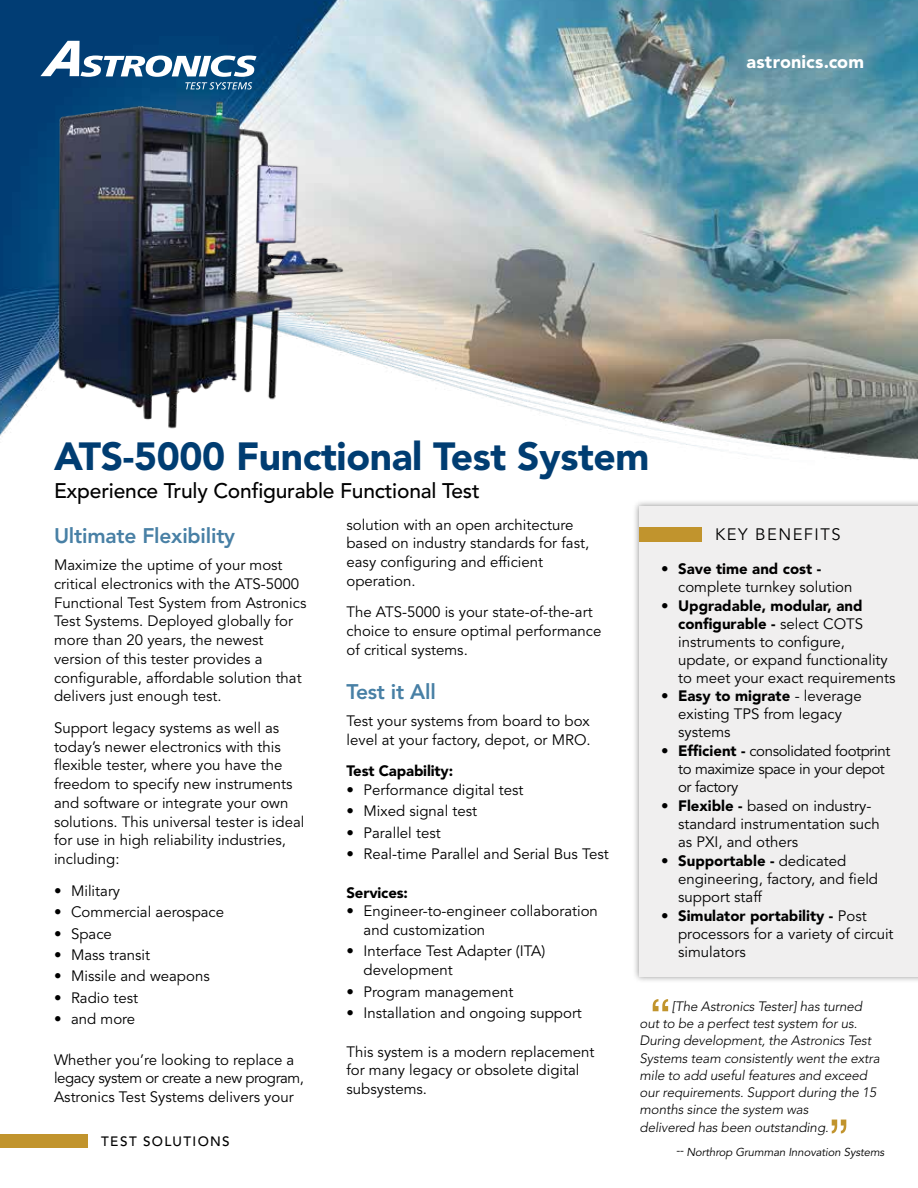
<style>
.page{position:relative;width:918px;height:1188px;background:#fff}
.page>*{position:absolute;margin:0;border:0;box-sizing:border-box;transform-origin:0 0}
.t1{font:900 39px "Avenir LT Std";letter-spacing:-.01em;color:#003d72}
.t2{font:500 21px "Avenir LT Std";letter-spacing:-.01em;color:#000}
.t3{font:800 21px "Avenir LT Std";letter-spacing:-.01em;color:#4880a5}
.t4{font:900 18px "Avenir LT Std";letter-spacing:.005em;color:#fff}
.t5{font:16.5px "Avenir LT Std";letter-spacing:.09em;color:#000}
.t6{font:15px/18.8px "Avenir LT Std";color:#000}
.t7{font:15px/18px "Avenir LT Std";letter-spacing:-.025em;color:#000}
.t8{font:900 15px "Avenir LT Std";letter-spacing:-.01em;color:#000}
.t9{font:italic 300 13.5px/17.2px "Avenir LT Std";letter-spacing:-.01em;color:#000}
.t10{font:500 13.5px "Avenir LT Std";letter-spacing:.1em;color:#000}
.t11{font:italic 11.4px "Avenir LT Std";letter-spacing:-.01em;color:#000}
.s1{font-weight:900}
</style>
<div class="page">
<img style="left:0;top:0;width:918px;height:460px">
<div style="left:633px;top:499px;width:285px;height:485px;background:#000;opacity:.4"></div>
<div style="left:640px;top:506px;width:278px;height:470px;background:#f0efef"></div>
<div style="left:640px;top:527px;width:62px;height:15px;background:#c1942d"></div>
<img style="left:50px;top:101px;width:296px;height:332px">
<div style="left:0;top:1134px;width:88px;height:14px;background:#c1942d"></div>
<svg style="left:40px;top:41px;width:217px;height:49px"></svg>
<svg style="left:653px;top:999px;width:15px;height:12px"></svg>
<svg style="left:832px;top:1120px;width:14px;height:13px"></svg>
<p class="t4" style="left:747px;top:51px;width:119px">astronics.com</p>
<h1 class="t1" style="left:54px;top:433px;width:597px">ATS-5000 Functional Test System</h1>
<h2 class="t2" style="left:54px;top:478px;width:427px">Experience Truly Configurable Functional Test</h2>
<h2 class="t3" style="left:54px;top:523px;width:183px">Ultimate Flexibility</h2>
<p class="t6" style="left:54px;top:556px;width:254px">Maximize the uptime of your most critical electronics with the ATS-5000<br>Functional Test System from Astronics Test Systems. Deployed globally for more than 20 years, the newest version of this tester provides a configurable, affordable solution that delivers just enough test.</p>
<p class="t6" style="left:54px;top:719px;width:252px">Support legacy systems as well as today’s newer electronics with this flexible tester, where you have the freedom to specify new instruments and software or integrate your own solutions. This universal tester is ideal for use in high reliability industries, including:</p>
<p class="t6" style="left:54px;top:881px;width:68px">• Military</p>
<p class="t6" style="left:54px;top:903px;width:172px">• Commercial aerospace</p>
<p class="t6" style="left:54px;top:924px;width:59px">• Space</p>
<p class="t6" style="left:54px;top:946px;width:98px">• Mass transit</p>
<p class="t6" style="left:54px;top:967px;width:157px">• Missile and weapons</p>
<p class="t6" style="left:54px;top:989px;width:86px">• Radio test</p>
<p class="t6" style="left:54px;top:1010px;width:83px">• and more</p>
<p class="t6" style="left:54px;top:1050px;width:252px">Whether you’re looking to replace a legacy system or create a new program,<br>Astronics Test Systems delivers your</p>
<p class="t10" style="left:101px;top:1134px;width:130px">TEST SOLUTIONS</p>
<p class="t6" style="left:346px;top:515px;width:244px">solution with an open architecture based on industry standards for fast, easy configuring and efficient operation.</p>
<p class="t6" style="left:346px;top:603px;width:256px">The ATS-5000 is your state-of-the-art choice to ensure optimal performance of critical systems.</p>
<h2 class="t3" style="left:346px;top:679px;width:91px">Test it All</h2>
<p class="t6" style="left:346px;top:712px;width:246px">Test your systems from board to box level at your factory, depot, or MRO.</p>
<p class="t8" style="left:346px;top:762px;width:108px">Test Capability:</p>
<p class="t6" style="left:346px;top:781px;width:179px">• Performance digital test</p>
<p class="t6" style="left:346px;top:802px;width:132px">• Mixed signal test</p>
<p class="t6" style="left:346px;top:824px;width:96px">• Parallel test</p>
<p class="t6" style="left:346px;top:845px;width:264px">• Real-time Parallel and Serial Bus Test</p>
<p class="t8" style="left:346px;top:883px;width:63px">Services:</p>
<p class="t6" style="left:364px;top:902px;width:236px;text-indent:-17px">• Engineer-to-engineer collaboration and customization</p>
<p class="t6" style="left:364px;top:942px;width:183px;text-indent:-17px">• Interface Test Adapter (ITA) development</p>
<p class="t6" style="left:346px;top:983px;width:168px">• Program management</p>
<p class="t6" style="left:346px;top:1004px;width:237px">• Installation and ongoing support</p>
<p class="t6" style="left:346px;top:1042px;width:250px">This system is a modern replacement for many legacy or obsolete digital subsystems.</p>
<p class="t5" style="left:715px;top:524px;width:127px">KEY BENEFITS</p>
<p class="t8" style="left:661px;top:559px;width:162px">• Save time and cost -</p>
<p class="t6" style="left:678px;top:578px;width:176px">complete turnkey solution</p>
<p class="t6" style="left:678px;top:597px;width:219px;line-height:18px;text-indent:-17px"><span class="s1">• Upgradable, modular, and configurable -</span> select COTS instruments to configure, update, or expand functionality to meet your exact requirements</p>
<p class="t6" style="left:678px;top:688px;width:185px;line-height:18px;text-indent:-17px"><span class="s1">• Easy to migrate</span> - leverage existing TPS from legacy systems</p>
<p class="t7" style="left:678px;top:742px;width:214px;text-indent:-17px"><span class="s1">• Efficient -</span> consolidated footprint to maximize space in your depot or factory</p>
<p class="t6" style="left:678px;top:797px;width:203px;line-height:18px;text-indent:-17px"><span class="s1">• Flexible -</span> based on industry&shy;standard instrumentation such as PXI, and others</p>
<p class="t6" style="left:678px;top:852px;width:202px;line-height:18px;text-indent:-17px"><span class="s1">• Supportable -</span> dedicated engineering, factory, and field support staff</p>
<p class="t6" style="left:678px;top:907px;width:217px;line-height:18px;text-indent:-17px"><span class="s1">• Simulator portability -</span> Post processors for a variety of circuit simulators</p>
<p class="t9" style="left:640px;top:998px;width:242px;text-indent:32px">[The Astronics Tester] has turned out to be a perfect test system for us.<br>During development, the Astronics Test Systems team consistently went the extra mile to add useful features and exceed our requirements. Support during the 15 months since the system was<br>delivered has been outstanding.</p>
<p class="t11" style="left:676px;top:1145px;width:210px">-- Northrop Grumman Innovation Systems</p>
</div>
